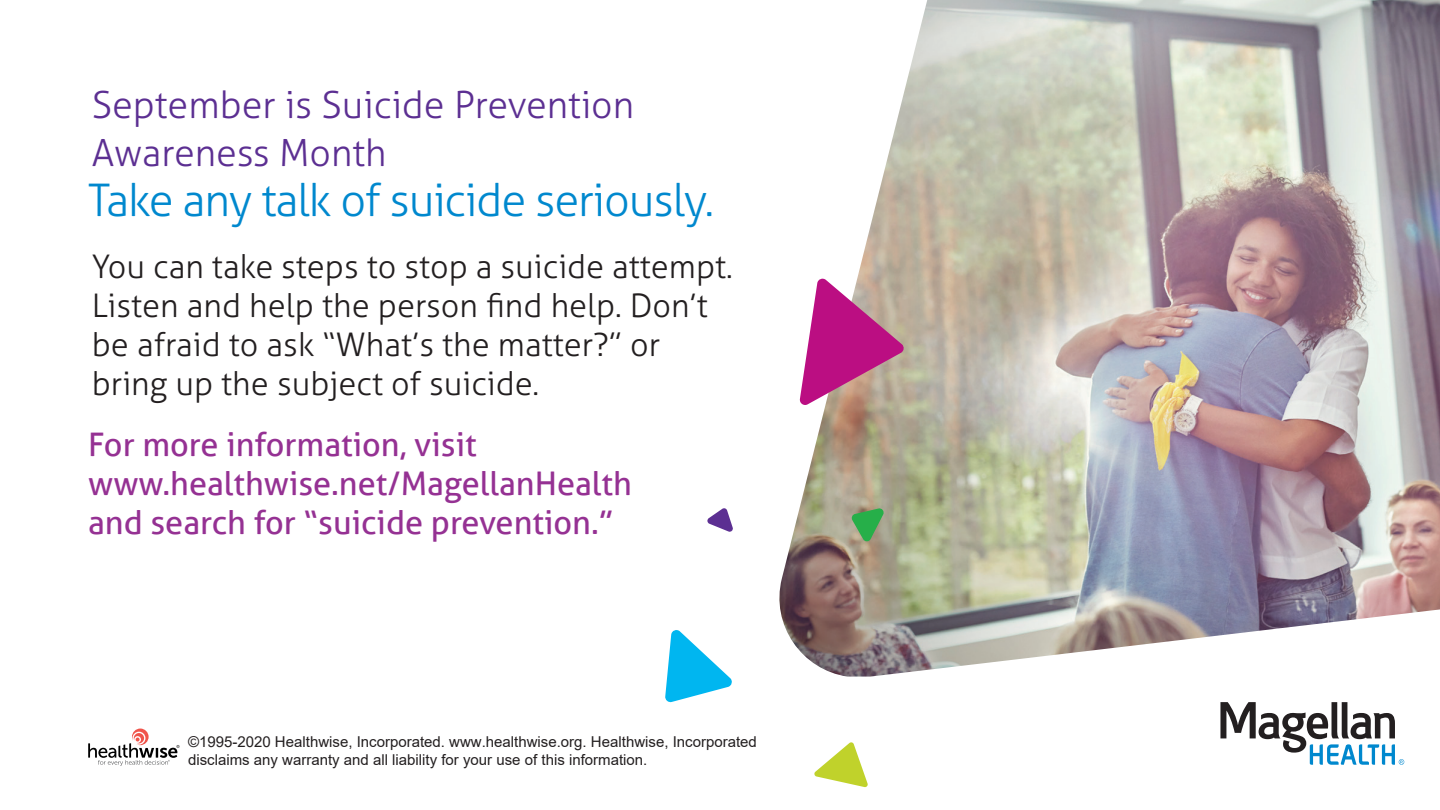
<style>
.page{position:relative;width:1440px;height:810px;background:#fff}
.page>*{position:absolute;margin:0;border:0;box-sizing:border-box;transform-origin:0 0}
.t1{font:300 45px "Aller";letter-spacing:-.025em;color:#0088ce}
.t2{font:300 37.5px/48.8px "Aller";color:#5c2f92}
.t3{font:300 32.5px/39px "Aller";color:#231f20}
.t4{font:32.5px/39px "Aller";color:#953193}
.t5{font:15px/18px "Arial";color:#231f20}
</style>
<div class="page">
<img style="left:779px;top:0;width:661px;height:677px">
<svg style="left:88px;top:728px;width:92px;height:38px"></svg>
<svg style="left:1220px;top:702px;width:184px;height:63px"></svg>
<svg style="left:665px;top:630px;width:67px;height:73px"></svg>
<svg style="left:814px;top:742px;width:54px;height:46px"></svg>
<svg style="left:851px;top:508px;width:34px;height:34px"></svg>
<svg style="left:707px;top:508px;width:26px;height:24px"></svg>
<svg style="left:799px;top:277px;width:106px;height:129px;background:#c46899"></svg>
<h2 class="t2" style="left:92px;top:80px;width:544px">September is Suicide Prevention<br>Awareness Month</h2>
<h1 class="t1" style="left:88px;top:173px;width:627px">Take any talk of suicide seriously.</h1>
<h3 class="t3" style="left:92px;top:247px;width:643px">You can take steps to stop a suicide attempt.<br>Listen and help the person find help. Don t’ be afraid to ask “What s’ the matter?” or bring up the subject of suicide.</h3>
<h3 class="t4" style="left:88px;top:425px;width:545px">For more information, visit www.healthwise.net/MagellanHealth and search for “suicide prevention “.</h3>
<p class="t5" style="left:188px;top:733px;width:570px">©1995-2020 Healthwise, Incorporated. www.healthwise.org. Healthwise, Incorporated disclaims any warranty and all liability for your use of this information.</p>
</div>
